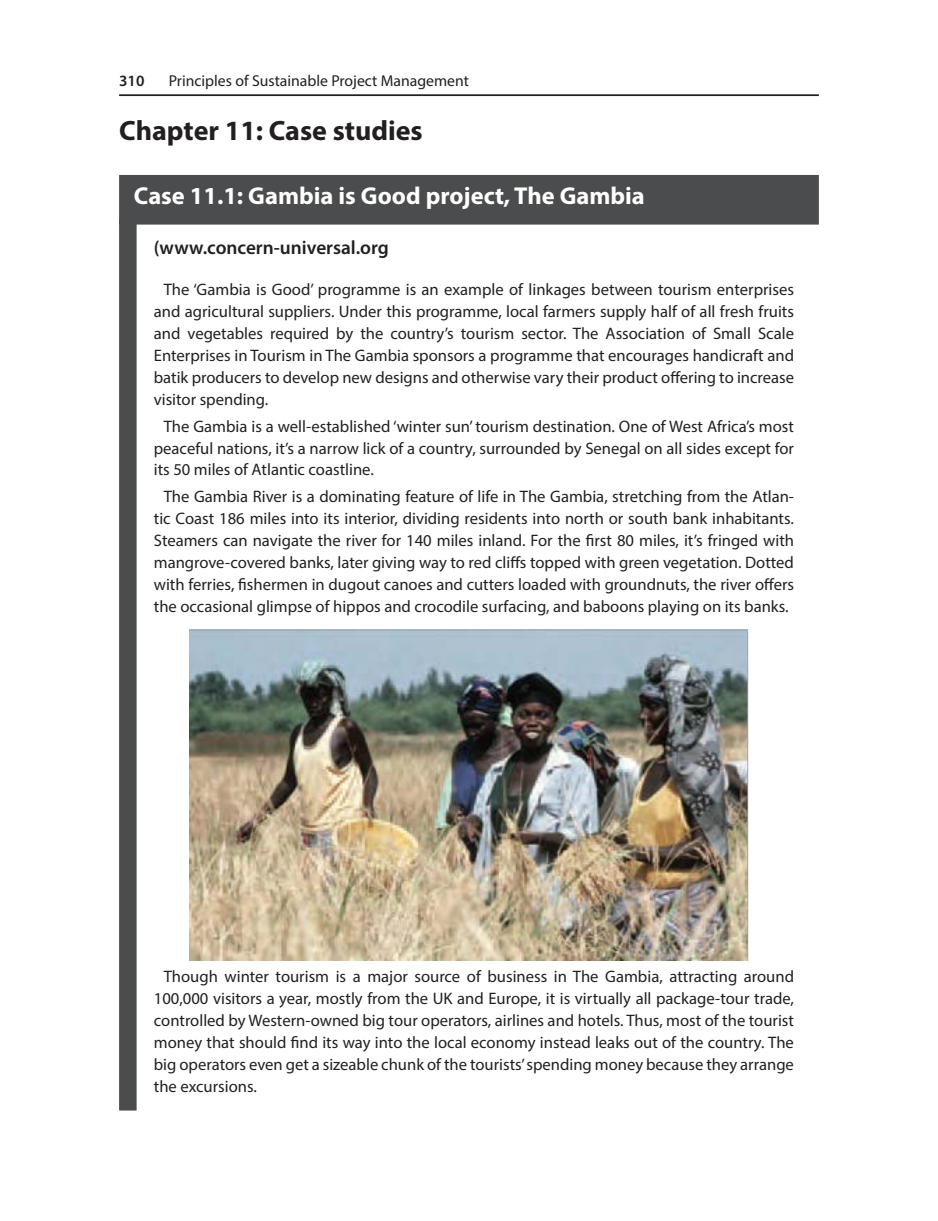
<style>
.page{position:relative;width:938px;height:1221px;background:#fff}
.page>*{position:absolute;margin:0;border:0;box-sizing:border-box;transform-origin:0 0}
.CaseTitle{font:700 28px "Myriad Pro";color:#231f20}
.BoxHead{font:700 24.5px "Myriad Pro";color:#fff}
.BoxSubhead{font:600 19.25px "Myriad Pro";color:#231f20}
.BoxText{font:16.62px/21.9px "Myriad Pro";color:#231f20;text-align:justify}
.t1{font:15.75px "Myriad Pro";color:#231f20}
.t2{font:600 15.75px "Myriad Pro";color:#231f20}
</style>
<div class="page">
<hr style="left:119px;top:94px;width:700px;height:2px;background:#231f20">
<div style="left:119px;top:175px;width:700px;height:49px;background:#4b4c4d"></div>
<div style="left:119px;top:219px;width:18px;height:891px;background:#4b4c4d"></div>
<img style="left:189px;top:629px;width:559px;height:331px">
<p class="t2" style="left:119px;top:71px;width:27px">310</p>
<p class="t1" style="left:169px;top:71px;width:302px">Principles of Sustainable Project Management</p>
<p class="CaseTitle" style="left:119px;top:112px;width:305px">Chapter 11: Case studies</p>
<p class="BoxHead" style="left:134px;top:180px;width:512px">Case 11.1: Gambia is Good project, The Gambia</p>
<p class="BoxSubhead" style="left:154px;top:235px;width:236px">(www.concern-universal.org</p>
<p class="BoxText" style="left:154px;top:278px;width:642px;text-indent:10px">The ‘Gambia is Good’ programme is an example of linkages between tourism enterprises and agricultural suppliers. Under this programme, local farmers supply half of all fresh fruits and vegetables required by the country’s tourism sector. The Association of Small Scale Enterprises in Tourism in The Gambia sponsors a programme that encourages handicraft and batik producers to develop new designs and otherwise vary their product offering to increase visitor spending.</p>
<p class="BoxText" style="left:154px;top:415px;width:641px;text-indent:10px">The Gambia is a well-established ‘winter sun’ tourism destination. One of West Africa’s most peaceful nations, it’s a narrow lick of a country, surrounded by Senegal on all sides except for its 50 miles of Atlantic coastline.</p>
<p class="BoxText" style="left:154px;top:485px;width:641px;text-align:center">The Gambia River is a dominating feature of life in The Gambia, stretching from the Atlan&shy;tic Coast 186 miles into its interior, dividing residents into north or south bank inhabitants.<br>Steamers can navigate the river for 140 miles inland. For the first 80 miles, it’s fringed with mangrove-covered banks, later giving way to red cliffs topped with green vegetation. Dotted with ferries, fishermen in dugout canoes and cutters loaded with groundnuts, the river offers the occasional glimpse of hippos and crocodile surfacing, and baboons playing on its banks.</p>
<p class="BoxText" style="left:154px;top:965px;width:641px;text-indent:10px">Though winter tourism is a major source of business in The Gambia, attracting around 100,000 visitors a year, mostly from the UK and Europe, it is virtually all package-tour trade, controlled by Western-owned big tour operators, airlines and hotels. Thus, most of the tourist money that should find its way into the local economy instead leaks out of the country. The big operators even get a sizeable chunk of the tourists’ spending money because they arrange the excursions.</p>
</div>
